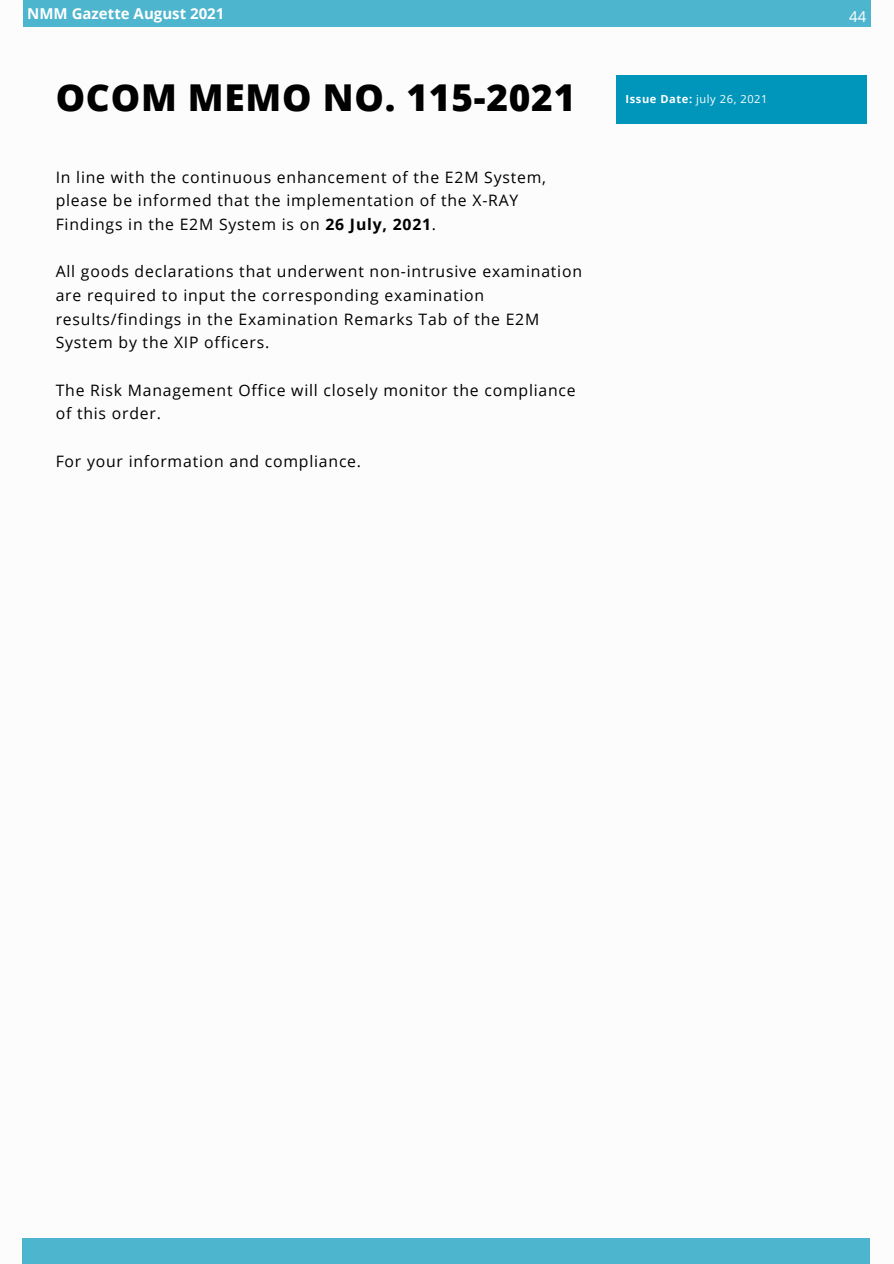
<style>
.page{position:relative;width:894px;height:1264px;background:#fff}
.page>*{position:absolute;margin:0;border:0;box-sizing:border-box;transform-origin:0 0}
.t1{font:800 37.05px "Open Sans";letter-spacing:.02em;color:#000}
.t2{font:15.75px/23.7px "Open Sans";letter-spacing:.05em;color:#000}
.t3{font:700 15px "Open Sans";color:#fff}
.t4{font:15px "Open Sans";color:#fff}
.t5{font:11.1px "Open Sans";letter-spacing:.05em;color:#fff}
.s1{font-weight:700}
</style>
<div class="page">
<div style="left:23px;top:0;width:847px;height:26px;background:#4db5ce"></div>
<div style="left:23px;top:1238px;width:846px;height:25px;background:#4db5ce"></div>
<div style="left:616px;top:75px;width:250px;height:48px;background:#0096bb"></div>
<p class="t3" style="left:27px;top:3px;width:198px">NMM Gazette August 2021</p>
<p class="t4" style="left:848px;top:6px;width:19px">44</p>
<h1 class="t1" style="left:56px;top:72px;width:521px">OCOM MEMO NO. 115-2021</h1>
<p class="t5" style="left:625px;top:91px;width:143px"><span class="s1">Issue Date:</span> july 26, 2021</p>
<p class="t2" style="left:56px;top:165px;width:491px">In line with the continuous enhancement of the E2M System, please be informed that the implementation of the X-RAY<br>Findings in the E2M System is on <span class="s1">26 July, 2021</span>.</p>
<p class="t2" style="left:56px;top:259px;width:527px">All goods declarations that underwent non-intrusive examination are required to input the corresponding examination results/findings in the Examination Remarks Tab of the E2M System by the XIP officers.</p>
<p class="t2" style="left:56px;top:377px;width:521px">The Risk Management Office will closely monitor the compliance of this order.</p>
<p class="t2" style="left:56px;top:448px;width:307px">For your information and compliance.</p>
</div>
